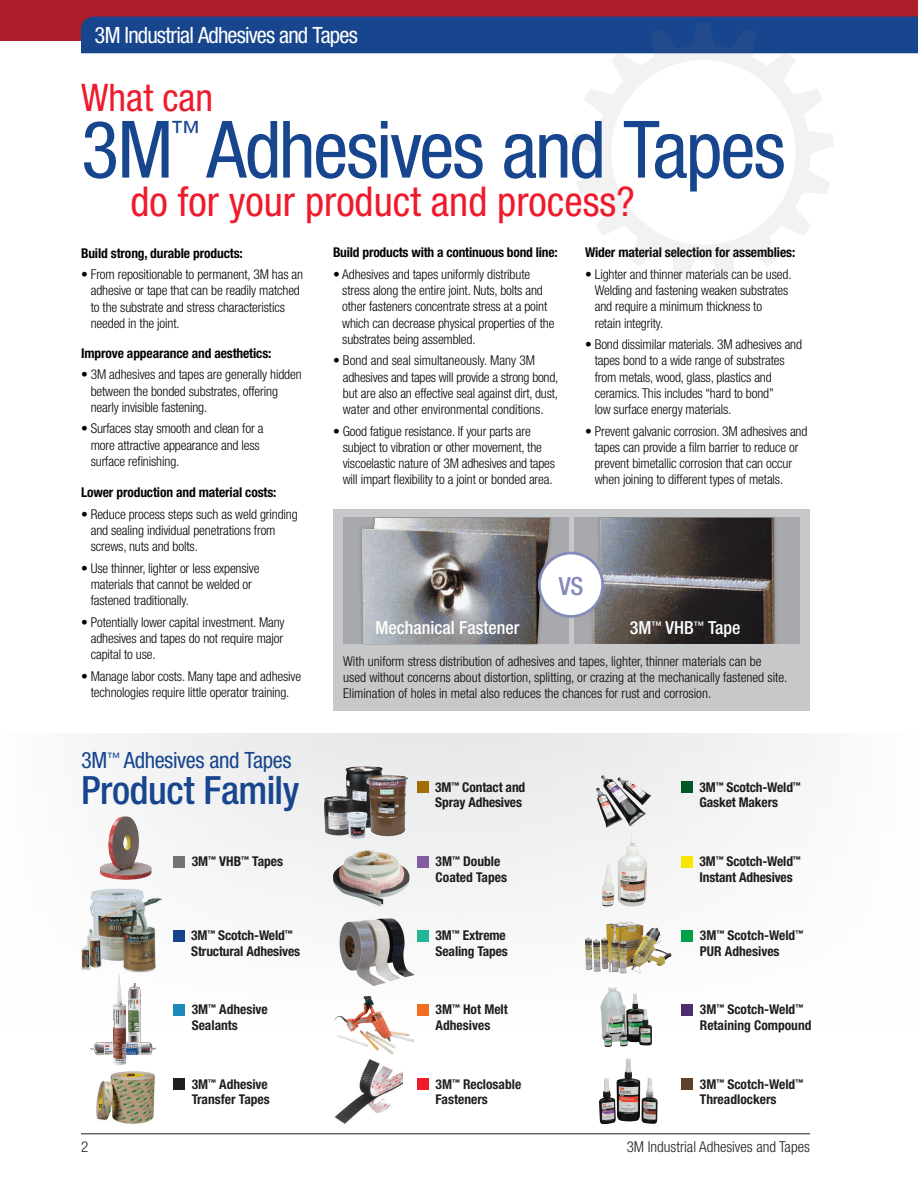
<style>
.page{position:relative;width:918px;height:1188px;background:#fff}
.page>*{position:absolute;margin:0;border:0;box-sizing:border-box;transform-origin:0 0}
.t1{font:condensed 79.35px "Helvetica Neue";letter-spacing:-.03em;color:#17468e}
.t2{font:condensed 41.25px "Helvetica Neue";color:#ee1b2d}
.t3{font:500 condensed 39px "Helvetica Neue";letter-spacing:-.01em;color:#17468e}
.t4{font:condensed 38.1px "Helvetica Neue";color:#ee1b2d}
.t5{font:condensed 29.55px "Helvetica Neue";color:#17468e}
.t6{font:500 condensed 25.05px "Helvetica Neue";color:#848bba}
.t7{font:condensed 22.5px "Helvetica Neue";letter-spacing:-.035em;color:#fff}
.t8{font:condensed 22.5px "Helvetica Neue";letter-spacing:-.015em;color:#17468e}
.t9{font:500 condensed 18px "Helvetica Neue";color:#fff}
.t10{font:300 condensed 15px "Helvetica Neue";color:#231f20}
.t11{font:300 condensed 13.5px/16.2px "Helvetica Neue";letter-spacing:-.01em;color:#040503}
.t12{font:700 condensed 13.5px/15.8px "Helvetica Neue";color:#231f20}
.t13{font:700 condensed 13.5px "Helvetica Neue";letter-spacing:-.01em;color:#040503}
</style>
<div class="page">
<hr style="left:81px;top:1134px;width:729px;height:1px;background:#231f20">
<div style="left:0;top:734px;width:918px;height:385px;background:linear-gradient(to right,#f6f7f7,#f7f8f8)"></div>
<div style="left:0;top:0;width:918px;height:40px;background:#ac1e2c"></div>
<div style="left:81px;top:17px;width:837px;height:36px;background:#17468e"></div>
<img style="left:333px;top:1058px;width:69px;height:66px">
<img style="left:601px;top:921px;width:71px;height:53px">
<img style="left:604px;top:1058px;width:54px;height:66px">
<img style="left:100px;top:816px;width:52px;height:64px">
<img style="left:96px;top:1071px;width:59px;height:53px">
<img style="left:333px;top:850px;width:76px;height:57px">
<img style="left:321px;top:765px;width:89px;height:76px">
<img style="left:596px;top:775px;width:55px;height:51px">
<img style="left:602px;top:833px;width:45px;height:74px">
<img style="left:128px;top:983px;width:13px;height:59px">
<img style="left:90px;top:1042px;width:66px;height:13px">
<img style="left:113px;top:974px;width:13px;height:91px">
<img style="left:81px;top:888px;width:81px;height:85px">
<img style="left:340px;top:918px;width:75px;height:68px">
<img style="left:335px;top:996px;width:57px;height:47px">
<svg style="left:573px;top:22px;width:261px;height:259px"></svg>
<svg style="left:654px;top:181px;width:19px;height:14px"></svg>
<div style="left:333px;top:509px;width:477px;height:202px;background:#c7c8ca"></div>
<div style="left:574px;top:518px;width:226px;height:126px;background:#a8a9ad"></div>
<div style="left:589px;top:518px;width:189px;height:126px;background:#231f20;opacity:.25"></div>
<img style="left:593px;top:518px;width:181px;height:126px">
<div style="left:343px;top:518px;width:225px;height:126px;background:#a8a9ad"></div>
<div style="left:358px;top:518px;width:196px;height:126px;background:#231f20;opacity:.25"></div>
<img style="left:362px;top:518px;width:188px;height:126px">
<div style="left:539px;top:553px;width:64px;height:63px;background:#fff;border-radius:50%"></div>
<div style="left:538px;top:552px;width:66px;height:66px;border:3px solid #848bba;border-radius:50%"></div>
<img style="left:600px;top:987px;width:52px;height:60px">
<h3 class="t7" style="left:94px;top:22px;width:265px">3M Industrial Adhesives and Tapes</h3>
<h3 class="t4" style="left:81px;top:75px;width:134px">What can</h3>
<h1 class="t1" style="left:81px;top:104px;width:706px">3M Adhesives and Tapes</h1>
<h3 class="t5" style="left:171px;top:115px;width:31px">™</h3>
<h2 class="t2" style="left:130px;top:177px;width:506px">do for your product and process?</h2>
<p class="t13" style="left:81px;top:245px;width:163px">Build strong, durable products:</p>
<p class="t11" style="left:91px;top:266px;width:214px;text-indent:-10px">• From repositionable to permanent, 3M has an adhesive or tape that can be readily matched to the substrate and stress characteristics needed in the joint.</p>
<p class="t13" style="left:81px;top:345px;width:192px">Improve appearance and aesthetics:</p>
<p class="t11" style="left:91px;top:366px;width:213px;text-indent:-10px">• 3M adhesives and tapes are generally hidden between the bonded substrates, offering nearly invisible fastening.</p>
<p class="t11" style="left:91px;top:420px;width:174px;text-indent:-10px">• Surfaces stay smooth and clean for a more attractive appearance and less surface refinishing.</p>
<p class="t13" style="left:81px;top:484px;width:197px">Lower production and material costs:</p>
<p class="t11" style="left:91px;top:506px;width:209px;text-indent:-10px">• Reduce process steps such as weld grinding and sealing individual penetrations from screws, nuts and bolts.</p>
<p class="t11" style="left:91px;top:560px;width:170px;text-indent:-10px">• Use thinner, lighter or less expensive materials that cannot be welded or fastened traditionally.</p>
<p class="t11" style="left:91px;top:614px;width:195px;text-align:justify;text-indent:-10px">• Potentially lower capital investment. Many adhesives and tapes do not require major capital to use.</p>
<p class="t11" style="left:81px;top:668px;width:222px;text-align:center">• Manage labor costs. Many tape and adhesive technologies require little operator training.</p>
<h3 class="t8" style="left:81px;top:747px;width:212px">3M<sup>™</sup> Adhesives and Tapes</h3>
<h3 class="t3" style="left:81px;top:767px;width:220px">Product Family</h3>
<p class="t13" style="left:333px;top:244px;width:226px">Build products with a continuous bond line:</p>
<p class="t11" style="left:342px;top:266px;width:214px;text-indent:-9px">• Adhesives and tapes uniformly distribute stress along the entire joint. Nuts, bolts and other fasteners concentrate stress at a point which can decrease physical properties of the substrates being assembled.</p>
<p class="t11" style="left:343px;top:352px;width:217px;text-indent:-10px">• Bond and seal simultaneously. Many 3M adhesives and tapes will provide a strong bond, but are also an effective seal against dirt, dust, water and other environmental conditions.</p>
<p class="t11" style="left:343px;top:423px;width:214px;text-indent:-10px">• Good fatigue resistance. If your parts are subject to vibration or other movement, the viscoelastic nature of 3M adhesives and tapes will impart flexibility to a joint or bonded area.</p>
<p class="t13" style="left:585px;top:244px;width:212px">Wider material selection for assemblies:</p>
<p class="t11" style="left:595px;top:266px;width:198px;text-indent:-10px">• Lighter and thinner materials can be used.<br>Welding and fastening weaken substrates and require a minimum thickness to retain integrity.</p>
<p class="t11" style="left:595px;top:336px;width:209px;text-indent:-10px">• Bond dissimilar materials. 3M adhesives and tapes bond to a wide range of substrates from metals, wood, glass, plastics and ceramics. This includes “hard to bond”<br>low surface energy materials.</p>
<p class="t11" style="left:595px;top:423px;width:214px;text-indent:-10px">• Prevent galvanic corrosion. 3M adhesives and tapes can provide a film barrier to reduce or prevent bimetallic corrosion that can occur when joining to different types of metals.</p>
<h3 class="t6" style="left:559px;top:572px;width:26px">VS</h3>
<h3 class="t9" style="left:376px;top:617px;width:145px">Mechanical Fastener</h3>
<h3 class="t9" style="left:630px;top:617px;width:112px">3M<sup>™</sup> VHB<sup>™</sup> Tape</h3>
<p class="t11" style="left:343px;top:653px;width:446px">With uniform stress distribution of adhesives and tapes, lighter, thinner materials can be used without concerns about distortion, splitting, or crazing at the mechanically fastened site.<br>Elimination of holes in metal also reduces the chances for rust and corrosion.</p>
<p class="t12" style="left:435px;top:779px;width:92px">3M<sup>™</sup> Contact and<br>Spray Adhesives</p>
<p class="t12" style="left:699px;top:779px;width:103px">3M<sup>™</sup> Scotch-Weld<sup>™<br></sup>Gasket Makers</p>
<p class="t12" style="left:192px;top:853px;width:93px">3M<sup>™</sup> VHB<sup>™</sup> Tapes</p>
<p class="t12" style="left:436px;top:853px;width:73px">3M<sup>™</sup> Double<br>Coated Tapes</p>
<p class="t12" style="left:699px;top:853px;width:103px">3M<sup>™</sup> Scotch-Weld<sup>™<br></sup>Instant Adhesives</p>
<p class="t12" style="left:191px;top:927px;width:110px">3M<sup>™</sup> Scotch-Weld<sup>™<br></sup>Structural Adhesives</p>
<p class="t12" style="left:436px;top:927px;width:74px">3M<sup>™</sup> Extreme<br>Sealing Tapes</p>
<p class="t12" style="left:700px;top:927px;width:105px">3M<sup>™</sup> Scotch-Weld<sup>™<br></sup>PUR Adhesives</p>
<p class="t12" style="left:192px;top:1001px;width:78px">3M<sup>™</sup> Adhesive<br>Sealants</p>
<p class="t12" style="left:436px;top:1001px;width:74px">3M<sup>™</sup> Hot Melt<br>Adhesives</p>
<p class="t12" style="left:700px;top:1001px;width:113px">3M<sup>™</sup> Scotch-Weld<sup>™<br></sup>Retaining Compound</p>
<p class="t12" style="left:192px;top:1076px;width:80px">3M<sup>™</sup> Adhesive<br>Transfer Tapes</p>
<p class="t12" style="left:436px;top:1076px;width:87px">3M<sup>™</sup> Reclosable<br>Fasteners</p>
<p class="t12" style="left:700px;top:1076px;width:105px">3M<sup>™</sup> Scotch-Weld<sup>™<br></sup>Threadlockers</p>
<p class="t10" style="left:81px;top:1138px;width:9px">2</p>
<p class="t10" style="left:627px;top:1138px;width:185px">3M Industrial Adhesives and Tapes</p>
</div>
